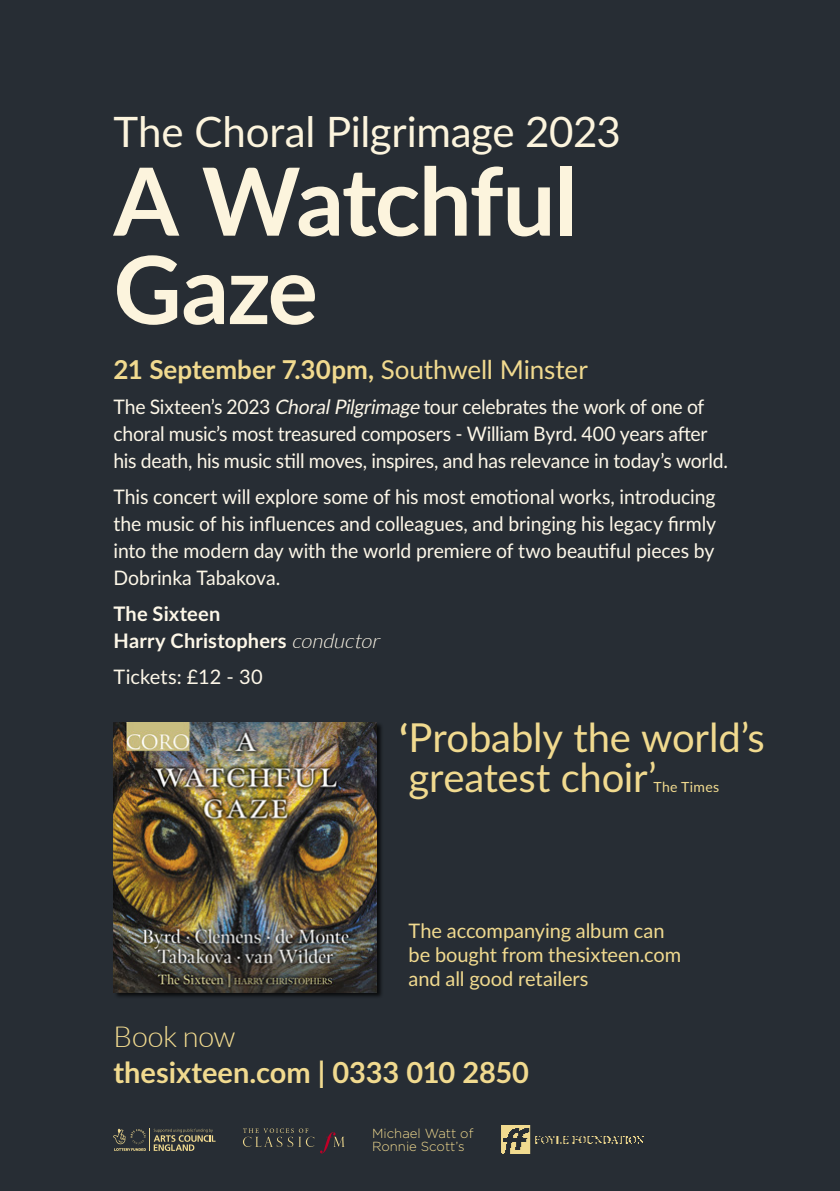
<style>
.page{position:relative;width:840px;height:1191px;background:#fff}
.page>*{position:absolute;margin:0;border:0;box-sizing:border-box;transform-origin:0 0}
.t1{font:700 94px/88.4px "Lato";letter-spacing:-.02em;color:#fcf4dd}
.t2{font:42px "Lato";letter-spacing:-.005em;color:#fcf4dd}
.t3{font:40px/40px "Lato";letter-spacing:-.005em;color:#f1da8f}
.t4{font:700 29px "Lato";letter-spacing:-.005em;color:#f1da8f}
.t5{font:300 29px "Lato";letter-spacing:-.005em;color:#f1da8f}
.t6{font:700 26px "Lato";color:#f1da8f}
.t7{font:20px/27px "Lato";letter-spacing:-.015em;color:#fdf7e8}
.t8{font:20px/24px "Lato";letter-spacing:-.005em;color:#f1da8f}
.t9{font:700 20px/27px "Lato";letter-spacing:.01em;color:#fdf7e8}
.t10{font:20px "Lato";letter-spacing:.005em;color:#fdf7e8}
.t11{font:14px "Lato";letter-spacing:.025em;color:#f1da8f}
.t12{font:300 13.2px/13.8px "Gotham";color:#f1da8f}
.s1{font-weight:400}
.s2{font-style:italic}
.s3{font-weight:300;font-style:italic}
.s4{font-weight:700}
</style>
<div class="page">
<div style="left:0;top:0;width:839px;height:1191px;background:#272d34"></div>
<div style="left:114px;top:722px;width:269px;height:276px;background:#000;opacity:.75"></div>
<img style="left:113px;top:723px;width:263px;height:269px">
<svg style="left:243px;top:1128px;width:101px;height:25px"></svg>
<svg style="left:113px;top:1128px;width:102px;height:23px"></svg>
<img style="left:501px;top:1125px;width:143px;height:29px">
<h2 class="t2" style="left:113px;top:102px;width:508px">The Choral Pilgrimage 2023</h2>
<h1 class="t1" style="left:113px;top:153px;width:465px">A Watchful<br>Gaze</h1>
<h3 class="t6" style="left:113px;top:350px;width:475px">21 September 7.30pm, <span class="s1">Southwell Minster</span></h3>
<p class="t7" style="left:113px;top:392px;width:615px">The Sixteen’s 2023 <span class="s2">ChoralPilgrimage</span> tour celebrates the work of one of choral music’s most treasured composers - William Byrd. 400 years after his death, his music still moves, inspires, and has relevance in today’s world.</p>
<p class="t7" style="left:113px;top:482px;width:604px;text-align:justify">This concert will explore some of his most emotional works, introducing the music of his influences and colleagues, and bringing his legacy firmly into the modern day with the world premiere of two beautiful pieces by Dobrinka Tabakova.</p>
<p class="t9" style="left:113px;top:599px;width:272px">The Sixteen<br>Harry Christophers <span class="s3">conductor</span></p>
<p class="t10" style="left:113px;top:663px;width:151px">Tickets: £12 - 30</p>
<h3 class="t3" style="left:399px;top:716px;width:366px"><span class="s4">‘</span>Probably the world’s greatest choir’</h3>
<p class="t11" style="left:653px;top:777px;width:67px">The Times</p>
<p class="t8" style="left:408px;top:918px;width:274px">The accompanying album can be bought from thesixteen.com and all good retailers</p>
<h3 class="t5" style="left:113px;top:1021px;width:123px">Book now</h3>
<h3 class="t4" style="left:113px;top:1050px;width:416px">thesixteen.com | 0333 010 2850</h3>
<p class="t12" style="left:372px;top:1125px;width:103px">Michael Watt of<br>Ronnie Scott’s</p>
</div>
